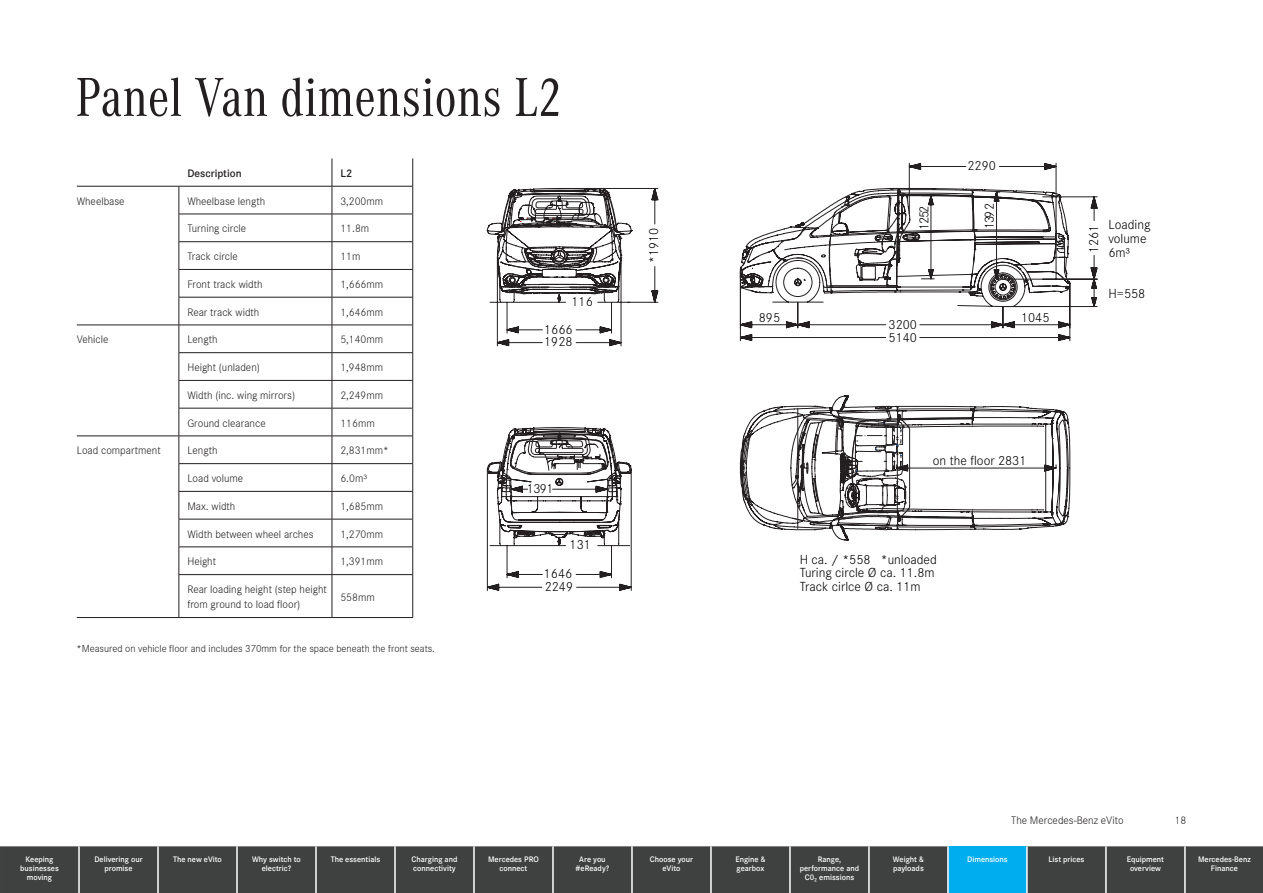
<style>
.page{position:relative;width:1263px;height:893px;background:#fff}
.page>*{position:absolute;margin:0;border:0;box-sizing:border-box;transform-origin:0 0}
.t1{font:57px "Daimler CAC";color:#231f20}
.t2{font:300 13.65px/13.6px "Daimler CS";color:#000001}
.t3{font:300 11.25px/15.1px "Daimler CS";color:#231f20}
.t4{font:600 11.25px "Daimler CS";color:#231f20}
.t5{font:300 10.5px "Daimler CS";color:#231f20}
.Contents_cell{font:600 8.25px/9px "Daimler CS";color:#fff;text-align:center}
</style>
<div class="page">
<svg style="left:77px;top:158px;width:335px;height:459px"></svg>
<hr style="left:77px;top:186px;width:102px;height:1px;background:#231f20">
<hr style="left:179px;top:186px;width:153px;height:1px;background:#231f20">
<hr style="left:332px;top:186px;width:81px;height:1px;background:#231f20">
<hr style="left:179px;top:214px;width:153px;height:1px;background:#231f20">
<hr style="left:332px;top:214px;width:81px;height:1px;background:#231f20">
<hr style="left:179px;top:241px;width:153px;height:1px;background:#231f20">
<hr style="left:332px;top:241px;width:81px;height:1px;background:#231f20">
<hr style="left:179px;top:269px;width:153px;height:1px;background:#231f20">
<hr style="left:332px;top:269px;width:81px;height:1px;background:#231f20">
<hr style="left:179px;top:297px;width:153px;height:1px;background:#231f20">
<hr style="left:332px;top:297px;width:81px;height:1px;background:#231f20">
<hr style="left:77px;top:325px;width:102px;height:1px;background:#231f20">
<hr style="left:179px;top:325px;width:153px;height:1px;background:#231f20">
<hr style="left:332px;top:325px;width:81px;height:1px;background:#231f20">
<hr style="left:179px;top:352px;width:153px;height:1px;background:#231f20">
<hr style="left:332px;top:352px;width:81px;height:1px;background:#231f20">
<hr style="left:179px;top:380px;width:153px;height:1px;background:#231f20">
<hr style="left:332px;top:380px;width:81px;height:1px;background:#231f20">
<hr style="left:179px;top:408px;width:153px;height:1px;background:#231f20">
<hr style="left:332px;top:408px;width:81px;height:1px;background:#231f20">
<hr style="left:77px;top:436px;width:102px;height:1px;background:#231f20">
<hr style="left:179px;top:436px;width:153px;height:1px;background:#231f20">
<hr style="left:332px;top:436px;width:81px;height:1px;background:#231f20">
<hr style="left:179px;top:463px;width:153px;height:1px;background:#231f20">
<hr style="left:332px;top:463px;width:81px;height:1px;background:#231f20">
<hr style="left:179px;top:491px;width:153px;height:1px;background:#231f20">
<hr style="left:332px;top:491px;width:81px;height:1px;background:#231f20">
<hr style="left:179px;top:519px;width:153px;height:1px;background:#231f20">
<hr style="left:332px;top:519px;width:81px;height:1px;background:#231f20">
<hr style="left:179px;top:547px;width:153px;height:1px;background:#231f20">
<hr style="left:332px;top:547px;width:81px;height:1px;background:#231f20">
<hr style="left:179px;top:574px;width:153px;height:1px;background:#231f20">
<hr style="left:332px;top:574px;width:81px;height:1px;background:#231f20">
<hr style="left:77px;top:617px;width:102px;height:1px;background:#231f20">
<hr style="left:179px;top:617px;width:153px;height:1px;background:#231f20">
<hr style="left:332px;top:617px;width:81px;height:1px;background:#231f20">
<svg style="left:179px;top:186px;width:1px;height:388px"></svg>
<hr style="left:179px;top:575px;width:1px;height:42px;background:#231f20">
<hr style="left:332px;top:575px;width:1px;height:42px;background:#231f20">
<hr style="left:412px;top:575px;width:1px;height:42px;background:#231f20">
<svg style="left:332px;top:158px;width:1px;height:416px"></svg>
<svg style="left:412px;top:158px;width:1px;height:416px"></svg>
<svg style="left:739px;top:395px;width:332px;height:146px"></svg>
<svg style="left:895px;top:395px;width:162px;height:118px"></svg>
<svg style="left:1071px;top:196px;width:27px;height:111px"></svg>
<svg style="left:739px;top:162px;width:332px;height:180px"></svg>
<svg style="left:489px;top:188px;width:170px;height:159px"></svg>
<svg style="left:487px;top:427px;width:145px;height:164px"></svg>
<div style="left:0;top:846px;width:1262px;height:47px;background:#3f4040"></div>
<div style="left:948px;top:846px;width:79px;height:47px;background:#00aeef"></div>
<hr style="left:78px;top:846px;width:2px;height:47px;background:#fff">
<hr style="left:157px;top:846px;width:2px;height:47px;background:#fff">
<hr style="left:236px;top:846px;width:2px;height:47px;background:#fff">
<hr style="left:315px;top:846px;width:2px;height:47px;background:#fff">
<hr style="left:394px;top:846px;width:2px;height:47px;background:#fff">
<hr style="left:473px;top:846px;width:2px;height:47px;background:#fff">
<hr style="left:552px;top:846px;width:2px;height:47px;background:#fff">
<hr style="left:631px;top:846px;width:2px;height:47px;background:#fff">
<hr style="left:710px;top:846px;width:2px;height:47px;background:#fff">
<hr style="left:789px;top:846px;width:2px;height:47px;background:#fff">
<hr style="left:868px;top:846px;width:2px;height:47px;background:#fff">
<hr style="left:1105px;top:846px;width:2px;height:47px;background:#fff">
<hr style="left:1184px;top:846px;width:2px;height:47px;background:#fff">
<hr style="left:947px;top:846px;width:2px;height:47px;background:#fff">
<hr style="left:1026px;top:846px;width:2px;height:47px;background:#fff">
<p class="t1" style="left:76px;top:58px;width:488px">Panel Van dimensions L2</p>
<p class="t4" style="left:187px;top:165px;width:56px">Description</p>
<p class="t4" style="left:340px;top:165px;width:13px">L2</p>
<p class="t3" style="left:77px;top:193px;width:49px">Wheelbase</p>
<p class="t3" style="left:187px;top:193px;width:79px">Wheelbase length</p>
<p class="t3" style="left:340px;top:193px;width:44px">3,200mm</p>
<p class="t3" style="left:187px;top:220px;width:60px">Turning circle</p>
<p class="t3" style="left:340px;top:220px;width:30px">11.8m</p>
<p class="t3" style="left:187px;top:248px;width:52px">Track circle</p>
<p class="t3" style="left:340px;top:248px;width:22px">11m</p>
<p class="t3" style="left:187px;top:276px;width:77px">Front track width</p>
<p class="t3" style="left:340px;top:276px;width:44px">1,666mm</p>
<p class="t3" style="left:187px;top:304px;width:74px">Rear track width</p>
<p class="t3" style="left:340px;top:304px;width:44px">1,646mm</p>
<p class="t3" style="left:77px;top:331px;width:33px">Vehicle</p>
<p class="t3" style="left:187px;top:331px;width:32px">Length</p>
<p class="t3" style="left:340px;top:331px;width:44px">5,140mm</p>
<p class="t3" style="left:187px;top:359px;width:74px">Height (unladen)</p>
<p class="t3" style="left:340px;top:359px;width:44px">1,948mm</p>
<p class="t3" style="left:187px;top:387px;width:109px">Width (inc. wing mirrors)</p>
<p class="t3" style="left:340px;top:387px;width:44px">2,249mm</p>
<p class="t3" style="left:187px;top:415px;width:80px">Ground clearance</p>
<p class="t3" style="left:340px;top:415px;width:36px">116mm</p>
<p class="t3" style="left:77px;top:442px;width:86px">Load compartment</p>
<p class="t3" style="left:187px;top:442px;width:32px">Length</p>
<p class="t3" style="left:340px;top:442px;width:50px">2,831mm*</p>
<p class="t3" style="left:187px;top:470px;width:57px">Load volume</p>
<p class="t3" style="left:340px;top:470px;width:28px">6.0m3</p>
<p class="t3" style="left:187px;top:498px;width:49px">Max. width</p>
<p class="t3" style="left:340px;top:498px;width:44px">1,685mm</p>
<p class="t3" style="left:187px;top:525px;width:128px">Width between wheel arches</p>
<p class="t3" style="left:340px;top:525px;width:44px">1,270mm</p>
<p class="t3" style="left:187px;top:553px;width:30px">Height</p>
<p class="t3" style="left:340px;top:553px;width:44px">1,391mm</p>
<p class="t3" style="left:187px;top:581px;width:141px">Rear loading height (step height from ground to load floor)</p>
<p class="t3" style="left:340px;top:589px;width:36px">558mm</p>
<p class="t5" style="left:77px;top:641px;width:360px">*Measured on vehicle floor and includes 370mm for the space beneath the front seats.</p>
<p class="t2" style="left:544px;top:287px;width:50px;line-height:27.6px;text-indent:27px">116<br>1666</p>
<p class="t2" style="left:544px;top:334px;width:30px">1928</p>
<p class="t2" style="left:527px;top:481px;width:28px">1391</p>
<p class="t2" style="left:570px;top:537px;width:23px">131</p>
<p class="t2" style="left:544px;top:565px;width:30px">1646</p>
<p class="t2" style="left:545px;top:579px;width:30px">2249</p>
<p class="t2" style="left:646px;top:263px;width:37px;rotate:-90deg">*1910</p>
<p class="t2" style="left:759px;top:310px;width:23px">895</p>
<p class="t2" style="left:916px;top:230px;width:26px;rotate:-90deg">1252</p>
<p class="t2" style="left:888px;top:318px;width:30px;line-height:12.3px">3200<br>5140</p>
<p class="t2" style="left:967px;top:158px;width:30px">2290</p>
<p class="t2" style="left:982px;top:229px;width:27px;rotate:-90deg">1392</p>
<p class="t2" style="left:1021px;top:310px;width:30px">1045</p>
<p class="t2" style="left:1086px;top:253px;width:30px;rotate:-90deg">1261</p>
<p class="t2" style="left:1108px;top:217px;width:44px">Loading volume<br>6m3</p>
<p class="t2" style="left:1108px;top:285px;width:38px">H=558</p>
<p class="t2" style="left:933px;top:452px;width:95px">on the floor 2831</p>
<p class="t2" style="left:800px;top:551px;width:139px">H ca. / *558 *unloaded<br>Turing circle Ø ca. 11.8m<br>Track cirlce Ø ca. 11m</p>
<p class="Contents_cell" style="left:20px;top:854px;width:40px">Keeping businesses moving</p>
<p class="Contents_cell" style="left:94px;top:854px;width:50px">Delivering our promise</p>
<p class="Contents_cell" style="left:173px;top:854px;width:50px">The new eVito</p>
<p class="Contents_cell" style="left:252px;top:854px;width:50px">Why switch to electric?</p>
<p class="Contents_cell" style="left:331px;top:854px;width:51px">The essentials</p>
<p class="Contents_cell" style="left:411px;top:854px;width:47px;text-align:left">Charging and connectivity</p>
<p class="Contents_cell" style="left:488px;top:854px;width:52px">Mercedes PRO connect</p>
<p class="Contents_cell" style="left:576px;top:854px;width:35px">Are you #eReady?</p>
<p class="Contents_cell" style="left:650px;top:854px;width:45px">Choose your</p>
<p class="Contents_cell" style="left:662px;top:863px;width:19px">eVito</p>
<p class="t3" style="left:1011px;top:812px;width:114px">The Mercedes-Benz eVito</p>
<p class="t3" style="left:1175px;top:812px;width:13px">18</p>
<p class="Contents_cell" style="left:735px;top:854px;width:32px">Engine &amp;</p>
<p class="Contents_cell" style="left:737px;top:863px;width:29px">gearbox</p>
<p class="Contents_cell" style="left:800px;top:854px;width:61px">Range, performance and<br>C0₂ emissions</p>
<p class="Contents_cell" style="left:893px;top:854px;width:32px;text-align:left">Weight &amp; payloads</p>
<p class="Contents_cell" style="left:967px;top:854px;width:42px">Dimensions</p>
<p class="Contents_cell" style="left:1048px;top:854px;width:37px">List prices</p>
<p class="Contents_cell" style="left:1127px;top:854px;width:39px">Equipment overview</p>
<p class="Contents_cell" style="left:1198px;top:854px;width:54px">Mercedes-Benz<br>Finance</p>
</div>
